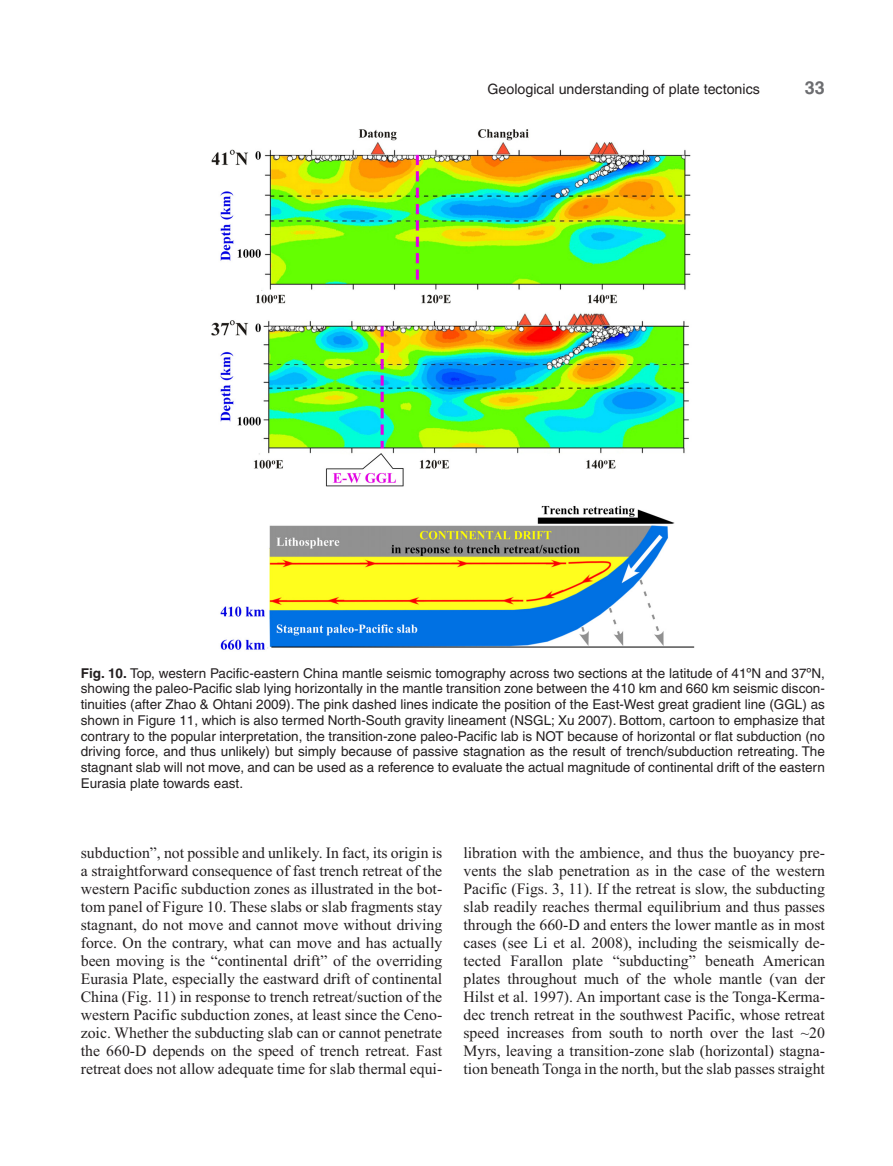
<style>
.page{position:relative;width:893px;height:1166px;background:#fff}
.page>*{position:absolute;margin:0;border:0;box-sizing:border-box;transform-origin:0 0}
.t1{font:700 18px "Helvetica";color:#6c6d70}
.t2{font:15.75px/18px "Times New Roman";color:#231f20;text-align:justify}
.t3{font:14.25px "Helvetica";color:#231f20}
.t4{font:13.5px/15.8px "Helvetica";color:#231f20;text-align:justify}
.s1{font-weight:700}
</style>
<div class="page">
<img style="left:211px;top:129px;width:484px;height:521px">
<p class="t3" style="left:487px;top:83px;width:274px">Geological understanding of plate tectonics</p>
<p class="t1" style="left:805px;top:81px;width:22px">33</p>
<p class="t4" style="left:81px;top:666px;width:746px"><span class="s1">Fig. 10.</span> Top, western Pacific-eastern China mantle seismic tomography across two sections at the latitude of 41ºN and 37ºN, showing the paleo-Pacific slab lying horizontally in the mantle transition zone between the 410 km and 660 km seismic discon&shy;tinuities (after Zhao &amp; Ohtani 2009). The pink dashed lines indicate the position of the East-West great gradient line (GGL) as shown in Figure 11, which is also termed North-South gravity lineament (NSGL; Xu 2007). Bottom, cartoon to emphasize that contrary to the popular interpretation, the transition-zone paleo-Pacific lab is NOT because of horizontal or flat subduction (no driving force, and thus unlikely) but simply because of passive stagnation as the result of trench/subduction retreating. The stagnant slab will not move, and can be used as a reference to evaluate the actual magnitude of continental drift of the eastern Eurasia plate towards east.</p>
<p class="t2" style="left:81px;top:844px;width:363px">subduction”, not possible and unlikely. In fact, its origin is a straightforward consequence of fast trench retreat of the western Pacific subduction zones as illustrated in the bot&shy;tom panel of Figure 10. These slabs or slab fragments stay stagnant, do not move and cannot move without driving force. On the contrary, what can move and has actually been moving is the “continental drift” of the overriding Eurasia Plate, especially the eastward drift of continental China (Fig. 11) in response to trench retreat/suction of the western Pacific subduction zones, at least since the Ceno&shy;zoic. Whether the subducting slab can or cannot penetrate the 660-D depends on the speed of trench retreat. Fast retreat does not allow adequate time for slab thermal equi-</p>
<p class="t2" style="left:463px;top:844px;width:363px">libration with the ambience, and thus the buoyancy pre&shy;vents the slab penetration as in the case of the western Pacific (Figs. 3, 11). If the retreat is slow, the subducting slab readily reaches thermal equilibrium and thus passes through the 660-D and enters the lower mantle as in most cases (see Li et al. 2008), including the seismically de&shy;tected Farallon plate “subducting” beneath American plates throughout much of the whole mantle (van der Hilst et al. 1997). An important case is the Tonga-Kerma&shy;dec trench retreat in the southwest Pacific, whose retreat speed increases from south to north over the last ~20<br>Myrs, leaving a transition-zone slab (horizontal) stagna&shy;tion beneath Tonga in the north, but the slab passes straight</p>
</div>
